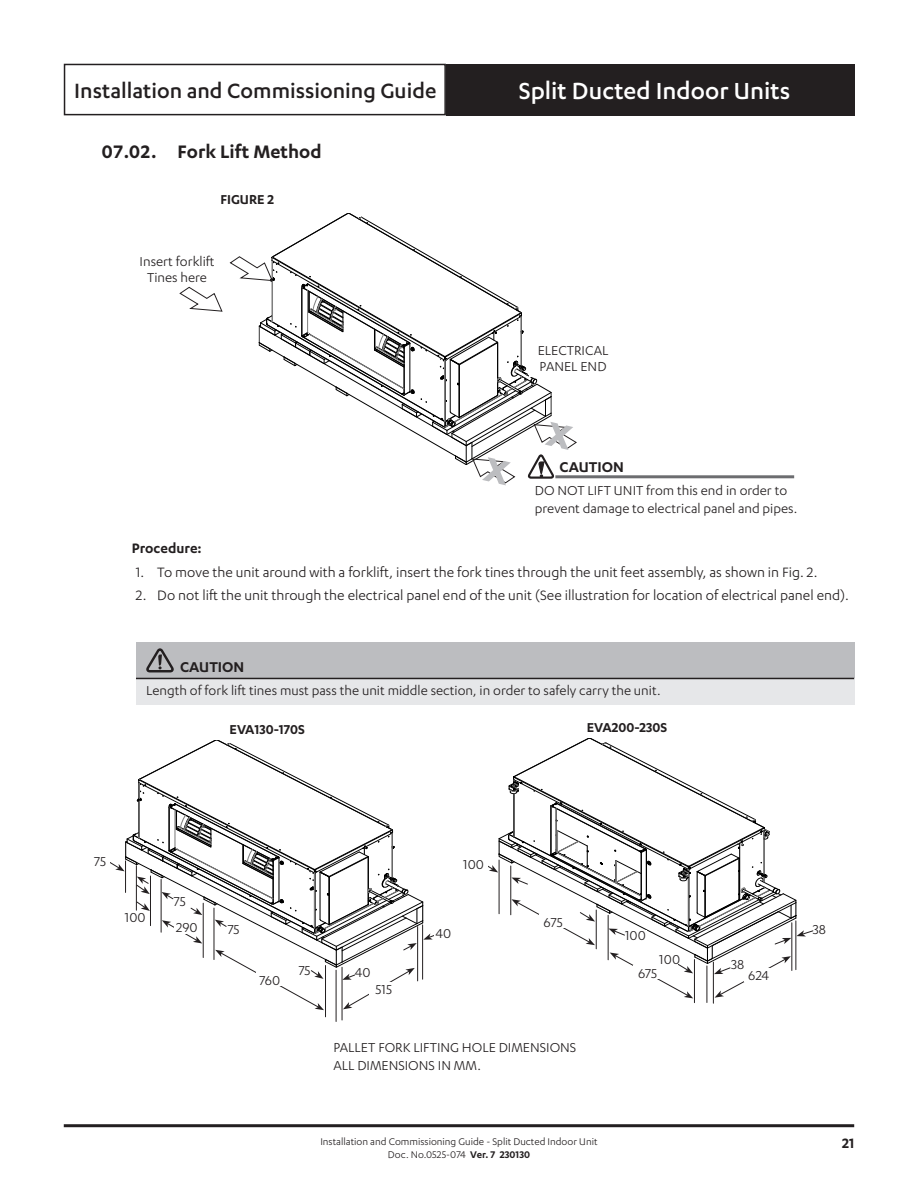
<style>
.page{position:relative;width:918px;height:1188px;background:#fff}
.page>*{position:absolute;margin:0;border:0;box-sizing:border-box;transform-origin:0 0}
.t1{font:500 27px "Karbon";color:#fff}
.t2{font:500 24px "Karbon";color:#231f20}
.t3{font:600 21px "Karbon";color:#231f20}
.NOTES_Title{font:600 16.5px "Karbon";color:#231f20}
.t4{font:15.75px "Karbon";color:#231f20}
.Paragraph_02__Sub__B{font:600 15.75px "Karbon";color:#231f20}
.NOTES_Content{font:15px/18px "Karbon";color:#231f20}
.LABEL_Content_Reg_Ce{font:15px/18px "Karbon";color:#231f20}
.LABEL_Cont_Caps_Sbol{font:600 15px "Karbon";color:#231f20}
.t5{font:11.25px/13.5px "Karbon";color:#231f20;text-align:center}
.s1{font-weight:600}
</style>
<div class="page">
<div style="left:64px;top:64px;width:382px;height:51px;border:2px solid #231f20"></div>
<div style="left:446px;top:64px;width:408px;height:51px;background:#231f20"></div>
<hr style="left:64px;top:1124px;width:790px;height:3px;background:#231f20">
<svg style="left:179px;top:287px;width:44px;height:25px"></svg>
<hr style="left:555px;top:475px;width:239px;height:3px;background:#6c6d70">
<div style="left:136px;top:642px;width:718px;height:36px;background:#bcbdc0"></div>
<div style="left:136px;top:678px;width:718px;height:27px;background:#e6e7e9"></div>
<hr style="left:136px;top:678px;width:718px;height:1px;background:#231f20">
<svg style="left:146px;top:648px;width:28px;height:25px"></svg>
<hr style="left:325px;top:965px;width:1px;height:52px;background:#231f20">
<hr style="left:342px;top:967px;width:1px;height:53px;background:#231f20">
<hr style="left:336px;top:970px;width:1px;height:52px;background:#231f20">
<hr style="left:694px;top:960px;width:1px;height:43px;background:#231f20">
<hr style="left:713px;top:962px;width:1px;height:41px;background:#231f20">
<hr style="left:707px;top:966px;width:1px;height:37px;background:#231f20">
<svg style="left:488px;top:739px;width:325px;height:259px"></svg>
<svg style="left:229px;top:213px;width:348px;height:271px"></svg>
<svg style="left:110px;top:741px;width:324px;height:269px"></svg>
<h2 class="t2" style="left:74px;top:77px;width:364px">Installation and Commissioning Guide</h2>
<h1 class="t1" style="left:519px;top:75px;width:273px">Split Ducted Indoor Units</h1>
<p class="t3" style="left:102px;top:140px;width:221px">07.02. Fork Lift Method</p>
<p class="LABEL_Cont_Caps_Sbol" style="left:221px;top:191px;width:55px">FIGURE 2</p>
<p class="LABEL_Content_Reg_Ce" style="left:140px;top:252px;width:76px">Insert forklift</p>
<p class="LABEL_Content_Reg_Ce" style="left:147px;top:268px;width:61px">Tines here</p>
<p class="LABEL_Content_Reg_Ce" style="left:538px;top:341px;width:72px">ELECTRICAL</p>
<p class="LABEL_Content_Reg_Ce" style="left:540px;top:357px;width:68px">PANEL END</p>
<p class="NOTES_Title" style="left:560px;top:458px;width:66px">CAUTION</p>
<p class="NOTES_Content" style="left:535px;top:482px;width:264px">DO NOT LIFT UNIT from this end in order to prevent damage to electrical panel and pipes.</p>
<p class="Paragraph_02__Sub__B" style="left:132px;top:540px;width:72px">Procedure:</p>
<p class="t4" style="left:136px;top:563px;width:683px">1. To move the unit around with a forklift, insert the fork tines through the unit feet assembly, as shown in Fig. 2.</p>
<p class="t4" style="left:136px;top:586px;width:714px">2. Do not lift the unit through the electrical panel end of the unit (See illustration for location of electrical panel end).</p>
<p class="NOTES_Title" style="left:180px;top:658px;width:66px">CAUTION</p>
<p class="NOTES_Content" style="left:146px;top:681px;width:516px">Length of fork lift tines must pass the unit middle section, in order to safely carry the unit.</p>
<p class="NOTES_Content" style="left:94px;top:852px;width:13px">75</p>
<p class="LABEL_Cont_Caps_Sbol" style="left:230px;top:721px;width:77px">EVA130-170S</p>
<p class="LABEL_Cont_Caps_Sbol" style="left:587px;top:719px;width:82px">EVA200-230S</p>
<p class="NOTES_Content" style="left:174px;top:892px;width:13px">75</p>
<p class="NOTES_Content" style="left:176px;top:918px;width:23px">290</p>
<p class="NOTES_Content" style="left:228px;top:920px;width:13px">75</p>
<p class="NOTES_Content" style="left:259px;top:971px;width:22px">760</p>
<p class="NOTES_Content" style="left:299px;top:961px;width:13px">75</p>
<p class="NOTES_Content" style="left:355px;top:963px;width:17px">40</p>
<p class="NOTES_Content" style="left:375px;top:980px;width:18px">515</p>
<p class="NOTES_Content" style="left:463px;top:855px;width:22px">100</p>
<p class="NOTES_Content" style="left:436px;top:924px;width:17px">40</p>
<p class="NOTES_Content" style="left:544px;top:913px;width:21px">675</p>
<p class="LABEL_Content_Reg_Ce" style="left:333px;top:1038px;width:244px">PALLET FORK LIFTING HOLE DIMENSIONS<br>ALL DIMENSIONS IN MM.</p>
<p class="NOTES_Content" style="left:625px;top:926px;width:22px">100</p>
<p class="NOTES_Content" style="left:659px;top:950px;width:22px">100</p>
<p class="NOTES_Content" style="left:638px;top:964px;width:21px">675</p>
<p class="NOTES_Content" style="left:731px;top:956px;width:15px">38</p>
<p class="NOTES_Content" style="left:748px;top:966px;width:22px">624</p>
<p class="NOTES_Content" style="left:813px;top:920px;width:15px">38</p>
<p class="t5" style="left:320px;top:1134px;width:279px">Installation and Commissioning Guide - Split Ducted Indoor Unit<br>Doc. No.0525-074 <span class="s1">Ver. 7 230130</span></p>
<p class="Paragraph_02__Sub__B" style="left:842px;top:1134px;width:14px">21</p>
</div>
